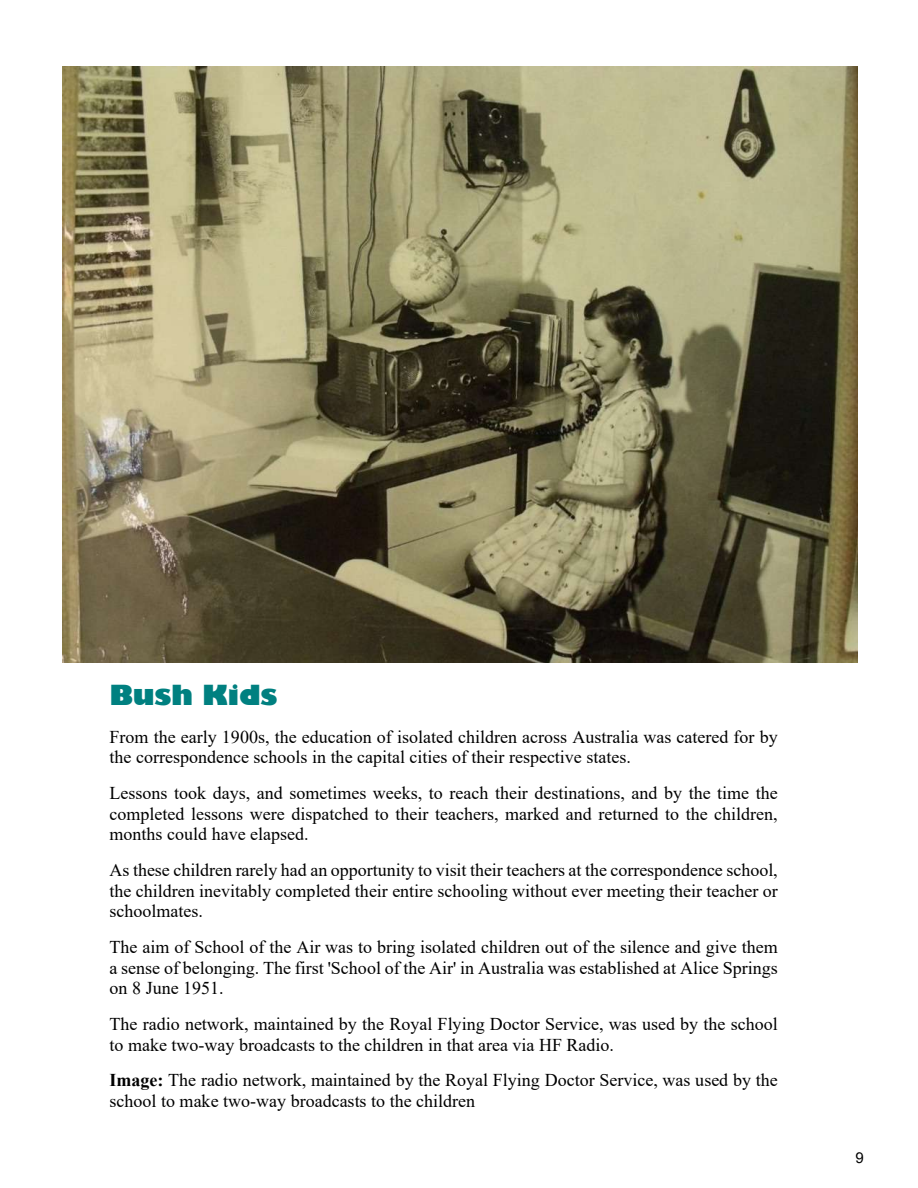
<style>
.page{position:relative;width:918px;height:1188px;background:#fff}
.page>*{position:absolute;margin:0;border:0;box-sizing:border-box;transform-origin:0 0}
.t1{font:800 27px "Gill Sans";color:#008080}
.t2{font:18px/20.7px "Times New Roman";color:#000}
.t3{font:15px "Arial";color:#000}
.s1{font-weight:700}
</style>
<div class="page">
<img style="left:63px;top:66px;width:795px;height:597px">
<h1 class="t1" style="left:110px;top:684px;width:169px">Bush Kids</h1>
<p class="t2" style="left:110px;top:728px;width:670px">From the early 1900s, the education of isolated children across Australia was catered for by the correspondence schools in the capital cities of their respective states.</p>
<p class="t2" style="left:110px;top:784px;width:670px;text-align:justify">Lessons took days, and sometimes weeks, to reach their destinations, and by the time the completed lessons were dispatched to their teachers, marked and returned to the children, months could have elapsed.</p>
<p class="t2" style="left:110px;top:861px;width:670px;text-align:justify">As these children rarely had an opportunity to visit their teachers at the correspondence school, the children inevitably completed their entire schooling without ever meeting their teacher or schoolmates.</p>
<p class="t2" style="left:110px;top:938px;width:670px;text-align:justify">The aim of School of the Air was to bring isolated children out of the silence and give them a sense of belonging. The first 'School of the Air' in Australia was established at Alice Springs on 8 June 1951.</p>
<p class="t2" style="left:110px;top:1015px;width:670px">The radio network, maintained by the Royal Flying Doctor Service, was used by the school to make two-way broadcasts to the children in that area via HF Radio.</p>
<p class="t2" style="left:110px;top:1072px;width:670px"><span class="s1">Image:</span> The radio network, maintained by the Royal Flying Doctor Service, was used by the school to make two-way broadcasts to the children</p>
<p class="t3" style="left:856px;top:1152px;width:10px">9</p>
</div>
